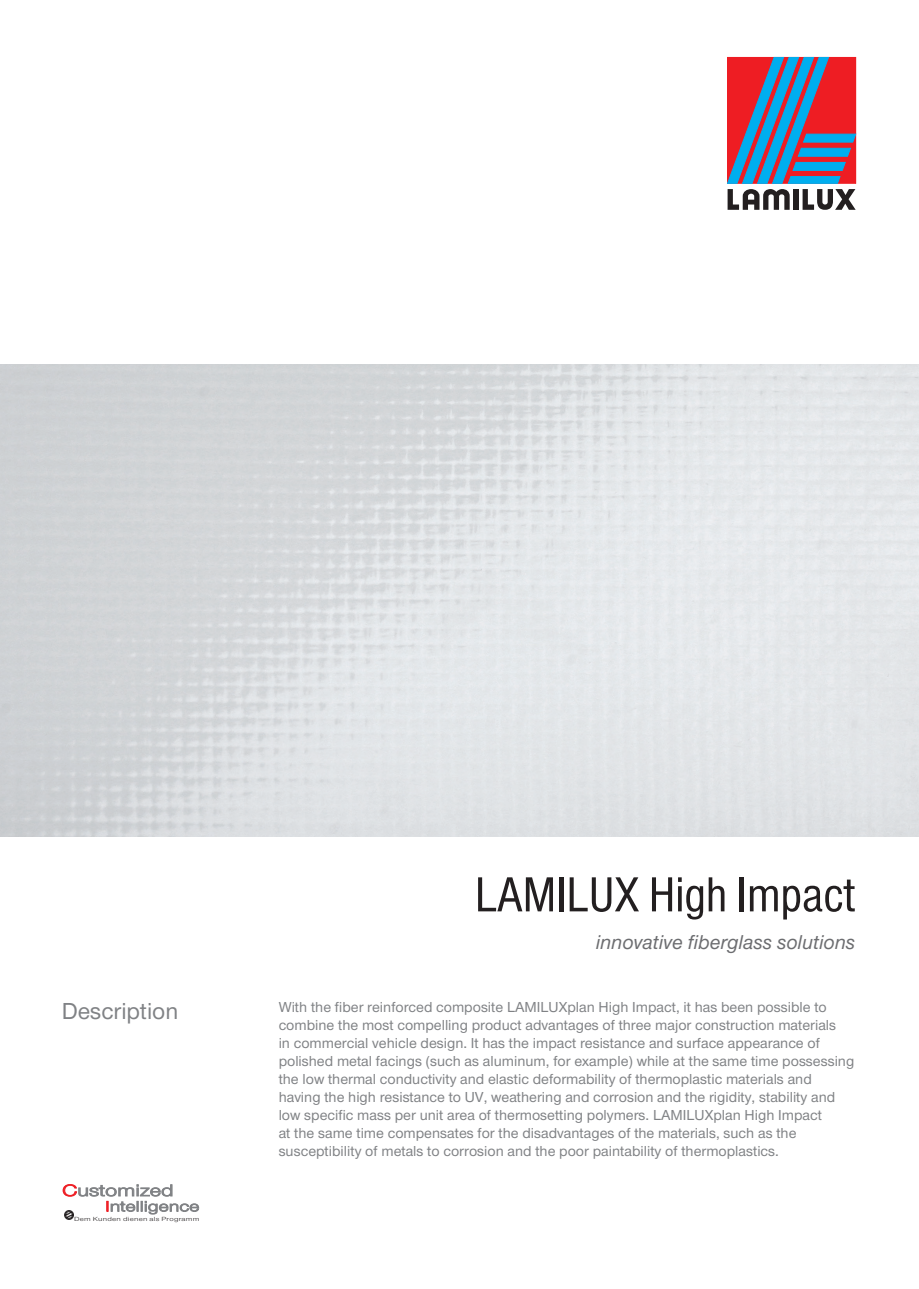
<style>
.page{position:relative;width:919px;height:1289px;background:#fff}
.page>*{position:absolute;margin:0;border:0;box-sizing:border-box;transform-origin:0 0}
.t1{font:condensed 51px "Nimbus Sans T";color:#231f20}
.t2{font:500 24px "Nimbus Sans Novus T";color:#808285}
.t3{font:italic 500 20.85px "Nimbus Sans Novus T";color:#6c6d70}
.t4{font:15.15px "Nimbus Sans Novus T";color:#808285;scale:1.31 1}
.t5{font:500 15px/18px "Nimbus Sans Novus T";color:#808285}
.t6{font:6.15px "Nimbus Sans Novus T";letter-spacing:.03em;color:#231f20;scale:1.31 1}
.s1{color:#ee1d23}
</style>
<div class="page">
<div style="left:793px;top:189px;width:5px;height:21px;background:#231f20"></div>
<svg style="left:727px;top:189px;width:62px;height:21px"></svg>
<svg style="left:802px;top:189px;width:53px;height:21px"></svg>
<svg style="left:727px;top:57px;width:128px;height:126px;background:#875b7b"></svg>
<svg style="left:63px;top:1184px;width:136px;height:35px"></svg>
<h2 class="t2" style="left:62px;top:996px;width:118px">Description</h2>
<p class="t4" style="left:105px;top:1197px;width:73px"><span class="s1">I</span>ntelligence</p>
<p class="t6" style="left:74px;top:1215px;width:97px">Dem Kunden dienen als Programm</p>
<h1 class="t1" style="left:475px;top:864px;width:382px">LAMILUX High Impact</h1>
<h3 class="t3" style="left:595px;top:929px;width:261px">innovative fiberglass solutions</h3>
<p class="t5" style="left:279px;top:997px;width:577px">With the fiber reinforced composite LAMILUXplan High Impact, it has been possible to combine the most compelling product advantages of three major construction materials<br>in commercial vehicle design. It has the impact resistance and surface appearance of polished metal facings (such as aluminum, for example) while at the same time possessing the low thermal conductivity and elastic deformability of thermoplastic materials and having the high resistance to UV, weathering and corrosion and the rigidity, stability and low specific mass per unit area of thermosetting polymers. LAMILUXplan High Impact<br>at the same time compensates for the disadvantages of the materials, such as the susceptibility of metals to corrosion and the poor paintability of thermoplastics.</p>
</div>
